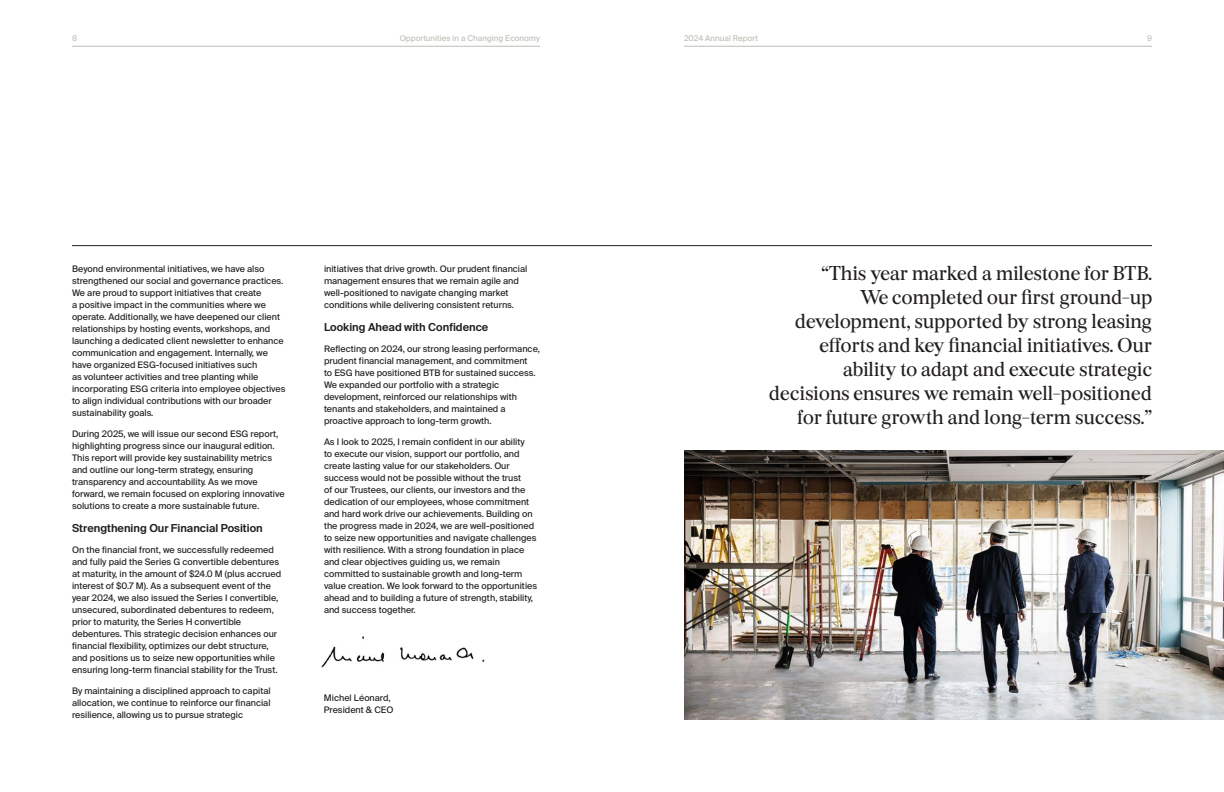
<style>
.page{position:relative;width:1224px;height:792px;background:#fff}
.page>*{position:absolute;margin:0;border:0;box-sizing:border-box;transform-origin:0 0}
.Title_black_40{font:20px/24px "Burgess Pro";color:#231f20;text-align:right}
.Subtitle_black_11{font:600 11px "Suisse Intl";color:#231f20}
.Body_9{font:9px/12px "Suisse Intl";color:#231f20}
.t1{font:8px "Suisse Intl";color:#c0beb7}
</style>
<div class="page">
<hr style="left:72px;top:245px;width:1080px;height:1px;background:#231f20">
<img style="left:321px;top:636px;width:164px;height:32px">
<img style="left:684px;top:451px;width:540px;height:269px">
<hr style="left:72px;top:46px;width:468px;height:1px;background:#c0beb7">
<hr style="left:684px;top:46px;width:468px;height:1px;background:#c0beb7">
<p class="t1" style="left:72px;top:33px;width:7px">8</p>
<p class="t1" style="left:400px;top:33px;width:142px">Opportunities in a Changing Economy</p>
<p class="t1" style="left:684px;top:33px;width:76px">2024 Annual Report</p>
<p class="t1" style="left:1147px;top:33px;width:6px">9</p>
<p class="Body_9" style="left:72px;top:263px;width:215px">Beyond environmental initiatives, we have also strengthened our social and governance practices.<br>We are proud to support initiatives that create<br>a positive impact in the communities where we operate. Additionally, we have deepened our client relationships by hosting events, workshops, and launching a dedicated client newsletter to enhance communication and engagement. Internally, we have organized ESG-focused initiatives such<br>as volunteer activities and tree planting while incorporating ESG criteria into employee objectives to align individual contributions with our broader sustainability goals.</p>
<p class="Body_9" style="left:72px;top:428px;width:214px">During 2025, we will issue our second ESG report, highlighting progress since our inaugural edition.<br>This report will provide key sustainability metrics and outline our long-term strategy, ensuring transparency and accountability. As we move forward, we remain focused on exploring innovative solutions to create a more sustainable future.</p>
<p class="Subtitle_black_11" style="left:72px;top:522px;width:192px">Strengthening Our Financial Position</p>
<p class="Body_9" style="left:72px;top:544px;width:211px">On the financial front, we successfully redeemed and fully paid the Series G convertible debentures at maturity, in the amount of $24.0 M (plus accrued interest of $0.7 M). As a subsequent event of the year 2024, we also issued the Series I convertible, unsecured, subordinated debentures to redeem, prior to maturity, the Series H convertible debentures. This strategic decision enhances our financial flexibility, optimizes our debt structure, and positions us to seize new opportunities while ensuring long-term financial stability for the Trust.</p>
<p class="Body_9" style="left:72px;top:685px;width:200px;text-align:justify">By maintaining a disciplined approach to capital allocation, we continue to reinforce our financial resilience, allowing us to pursue strategic</p>
<p class="Body_9" style="left:324px;top:263px;width:205px">initiatives that drive growth. Our prudent financial management ensures that we remain agile and well-positioned to navigate changing market conditions while delivering consistent returns.</p>
<p class="Subtitle_black_11" style="left:324px;top:321px;width:166px">Looking Ahead with Confidence</p>
<p class="Body_9" style="left:324px;top:343px;width:218px">Reflecting on 2024, our strong leasing performance, prudent financial management, and commitment<br>to ESG have positioned BTB for sustained success.<br>We expanded our portfolio with a strategic development, reinforced our relationships with tenants and stakeholders, and maintained a proactive approach to long-term growth.</p>
<p class="Body_9" style="left:324px;top:436px;width:215px">As I look to 2025, I remain confident in our ability<br>to execute our vision, support our portfolio, and create lasting value for our stakeholders. Our success would not be possible without the trust<br>of our Trustees, our clients, our investors and the dedication of our employees, whose commitment and hard work drive our achievements. Building on the progress made in 2024, we are well-positioned to seize new opportunities and navigate challenges with resilience. With a strong foundation in place and clear objectives guiding us, we remain committed to sustainable growth and long-term value creation. We look forward to the opportunities ahead and to building a future of strength, stability, and success together.</p>
<p class="Body_9" style="left:324px;top:692px;width:71px">Michel Léonard,<br>President &amp; CEO</p>
<p class="Title_black_40" style="left:769px;top:262px;width:384px">“This year marked a milestone for BTB.<br>We completed our first ground-up development, supported by strong leasing efforts and key financial initiatives. Our ability to adapt and execute strategic decisions ensures we remain well-positioned for future growth and long-term success.”</p>
</div>
